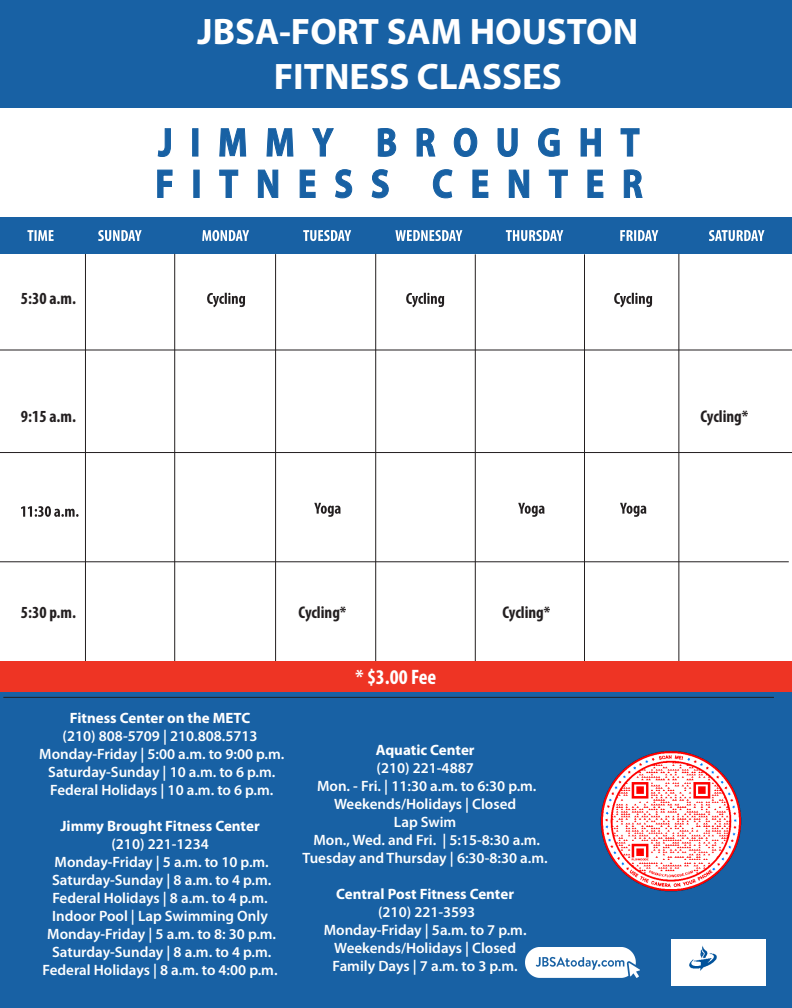
<style>
.page{position:relative;width:792px;height:1008px;background:#fff}
.page>*{position:absolute;margin:0;border:0;box-sizing:border-box;transform-origin:0 0}
.t1{font:700 37px "Myriad Pro";color:#fff}
.t2{font:700 condensed 21px "Myriad Pro";color:#fff}
.t3{font:700 condensed 17px "Myriad Pro";color:#231f20}
.t4{font:600 15px "Myriad Pro";color:#fff}
.t5{font:700 15px "Myriad Pro";color:#fff}
</style>
<div class="page">
<hr style="left:85px;top:233px;width:1px;height:510px;background:#231f20">
<div style="left:0;top:217px;width:792px;height:37px;background:#1861a4"></div>
<hr style="left:0;top:452px;width:792px;height:1px;background:#231f20">
<hr style="left:0;top:350px;width:792px;height:1px;background:#231f20">
<hr style="left:275px;top:254px;width:1px;height:489px;background:#231f20">
<hr style="left:678px;top:254px;width:1px;height:489px;background:#231f20">
<svg style="left:21px;top:506px;width:58px;height:11px"></svg>
<svg style="left:620px;top:503px;width:26px;height:14px"></svg>
<svg style="left:518px;top:503px;width:27px;height:14px"></svg>
<svg style="left:314px;top:503px;width:27px;height:14px"></svg>
<svg style="left:406px;top:293px;width:38px;height:14px"></svg>
<svg style="left:207px;top:293px;width:38px;height:14px"></svg>
<hr style="left:0;top:561px;width:789px;height:1px;background:#231f20">
<hr style="left:174px;top:254px;width:1px;height:489px;background:#231f20">
<hr style="left:584px;top:254px;width:1px;height:489px;background:#231f20">
<hr style="left:475px;top:254px;width:1px;height:489px;background:#231f20">
<hr style="left:375px;top:254px;width:1px;height:489px;background:#231f20">
<svg style="left:27px;top:230px;width:738px;height:11px"></svg>
<svg style="left:614px;top:293px;width:38px;height:14px"></svg>
<div style="left:0;top:661px;width:792px;height:36px;background:#ee3424"></div>
<div style="left:0;top:0;width:792px;height:108px;background:#1861a4"></div>
<div style="left:0;top:693px;width:792px;height:315px;background:#1861a4"></div>
<div style="left:671px;top:940px;width:95px;height:46px;background:#fff"></div>
<img style="left:525px;top:948px;width:115px;height:30px">
<hr style="left:3px;top:697px;width:771px;height:1px;background:#231f20">
<svg style="left:157px;top:169px;width:485px;height:29px"></svg>
<svg style="left:158px;top:128px;width:481px;height:29px"></svg>
<img style="left:600px;top:751px;width:142px;height:141px">
<p class="t1" style="left:198px;top:11px;width:442px">JBSA-FORT SAM HOUSTON</p>
<p class="t1" style="left:274px;top:56px;width:290px">FITNESS CLASSES</p>
<p class="t3" style="left:21px;top:288px;width:57px">5:30 a.m.</p>
<p class="t3" style="left:21px;top:406px;width:57px">9:15 a.m.</p>
<p class="t3" style="left:21px;top:602px;width:57px">5:30 p.m.</p>
<p class="t3" style="left:299px;top:602px;width:49px">Cycling*</p>
<p class="t3" style="left:503px;top:602px;width:49px">Cycling*</p>
<p class="t5" style="left:70px;top:709px;width:182px">Fitness Center on the METC</p>
<p class="t4" style="left:63px;top:726px;width:196px">(210) 808-5709 | 210.808.5713</p>
<p class="t4" style="left:39px;top:744px;width:247px">Monday-Friday | 5:00 a.m. to 9:00 p.m.</p>
<p class="t4" style="left:48px;top:762px;width:229px">Saturday-Sunday | 10 a.m. to 6 p.m.</p>
<p class="t4" style="left:50px;top:780px;width:225px">Federal Holidays | 10 a.m. to 6 p.m.</p>
<p class="t5" style="left:60px;top:817px;width:201px">Jimmy Brought Fitness Center</p>
<p class="t4" style="left:111px;top:834px;width:99px">(210) 221-1234</p>
<p class="t4" style="left:55px;top:852px;width:216px">Monday-Friday | 5 a.m. to 10 p.m.</p>
<p class="t4" style="left:52px;top:870px;width:221px">Saturday-Sunday | 8 a.m. to 4 p.m.</p>
<p class="t4" style="left:52px;top:888px;width:217px">Federal Holidays | 8 a.m. to 4 p.m.</p>
<p class="t4" style="left:52px;top:906px;width:217px">Indoor Pool | Lap Swimming Only</p>
<p class="t4" style="left:47px;top:924px;width:230px">Monday-Friday | 5 a.m. to 8: 30 p.m.</p>
<p class="t4" style="left:52px;top:942px;width:221px">Saturday-Sunday | 8 a.m. to 4 p.m.</p>
<p class="t4" style="left:43px;top:960px;width:236px">Federal Holidays | 8 a.m. to 4:00 p.m.</p>
<p class="t2" style="left:356px;top:664px;width:82px">* $3.00 Fee</p>
<p class="t5" style="left:376px;top:741px;width:100px">Aquatic Center</p>
<p class="t4" style="left:377px;top:758px;width:99px">(210) 221-4887</p>
<p class="t4" style="left:317px;top:776px;width:221px">Mon. - Fri. | 11:30 a.m. to 6:30 p.m.</p>
<p class="t4" style="left:334px;top:794px;width:184px">Weekends/Holidays | Closed</p>
<p class="t4" style="left:394px;top:812px;width:64px">Lap Swim</p>
<p class="t4" style="left:313px;top:830px;width:228px">Mon., Wed. and Fri. | 5:15-8:30 a.m.</p>
<p class="t4" style="left:303px;top:848px;width:247px">Tuesday and Thursday | 6:30-8:30 a.m.</p>
<p class="t5" style="left:336px;top:885px;width:179px">Central Post Fitness Center</p>
<p class="t4" style="left:378px;top:902px;width:99px">(210) 221-3593</p>
<p class="t4" style="left:324px;top:920px;width:204px">Monday-Friday | 5a.m. to 7 p.m.</p>
<p class="t4" style="left:334px;top:938px;width:183px">Weekends/Holidays | Closed</p>
<p class="t4" style="left:333px;top:956px;width:187px">Family Days | 7 a.m. to 3 p.m.</p>
<p class="t3" style="left:701px;top:406px;width:49px">Cycling*</p>
</div>
